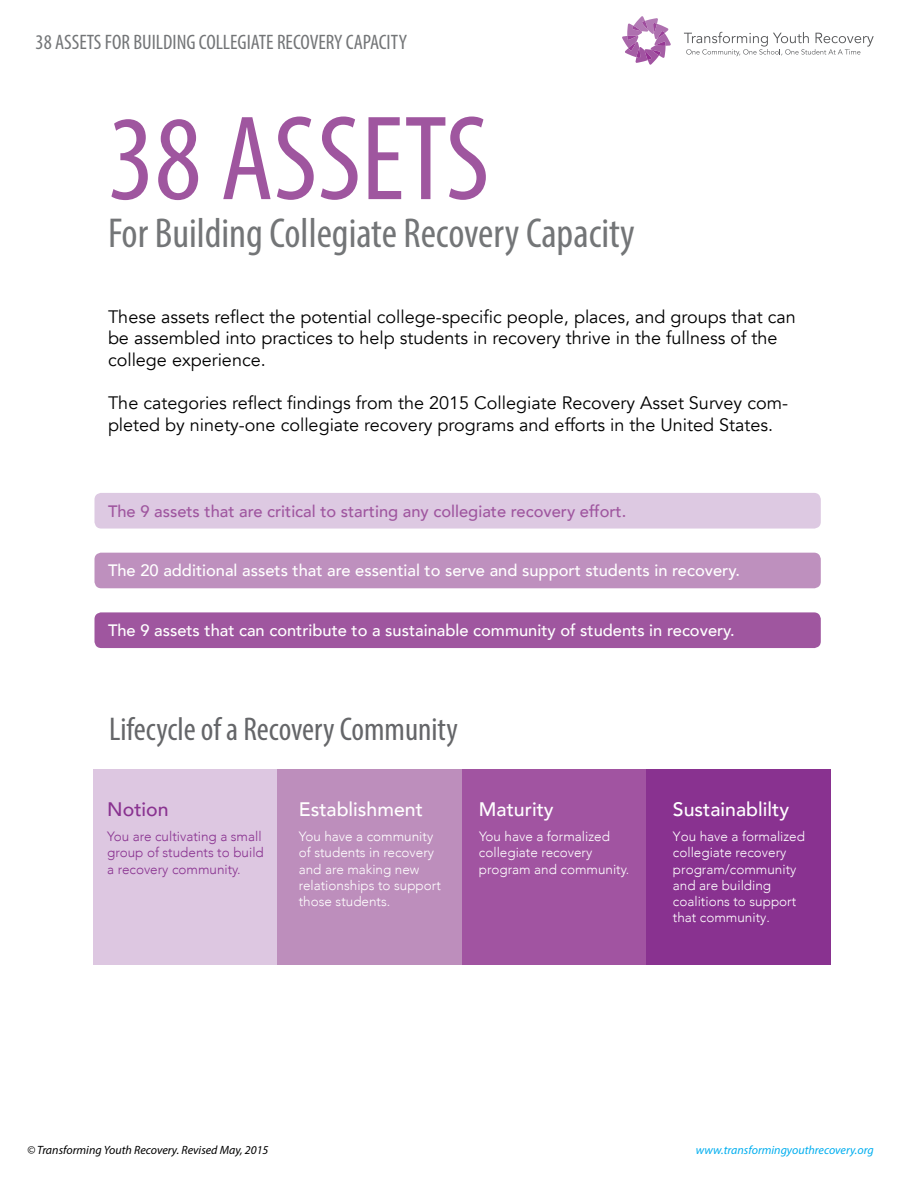
<style>
.page{position:relative;width:918px;height:1188px;background:#fff}
.page>*{position:absolute;margin:0;border:0;box-sizing:border-box;transform-origin:0 0}
.t1{font:condensed 121.5px "Myriad Pro";color:#9f569f}
.t2{font:condensed 42px "Myriad Pro";color:#737577}
.t3{font:condensed 33px "Myriad Pro";color:#656669}
.t4{font:condensed 21px "Myriad Pro";color:#737577}
.t5{font:500 19.5px "Avenir";color:#fff}
.t6{font:500 19.5px "Avenir";color:#893290}
.t7{font:18px/21.6px "Avenir";color:#000}
.t8{font:500 16.5px "Avenir";color:#fff}
.t9{font:500 16.5px "Avenir";color:#9f569f}
.t10{font:300 13.5px/16.2px "Avenir";color:#fff}
.t11{font:300 13.5px/16.2px "Avenir";color:#893290}
.t12{font:italic 12px "Myriad Pro";color:#000}
.t13{font:italic 12px "Myriad Pro";color:#00aeef}
</style>
<div class="page">
<div style="left:94px;top:493px;width:727px;height:36px;background:#ddc9e2;border-radius:7px"></div>
<div style="left:94px;top:553px;width:727px;height:35px;background:#be90be;border-radius:7px"></div>
<div style="left:94px;top:612px;width:727px;height:36px;background:#9f569f;border-radius:7px"></div>
<svg style="left:684px;top:32px;width:190px;height:24px"></svg>
<svg style="left:622px;top:16px;width:49px;height:49px"></svg>
<div style="left:93px;top:770px;width:185px;height:195px;background:#ddc7e1"></div>
<div style="left:278px;top:770px;width:184px;height:195px;background:#bd8ebc"></div>
<div style="left:462px;top:770px;width:184px;height:195px;background:#a154a1"></div>
<div style="left:646px;top:770px;width:185px;height:195px;background:#893290"></div>
<p class="t4" style="left:36px;top:29px;width:373px">38 ASSETS FOR BUILDING COLLEGIATE RECOVERY CAPACITY</p>
<h1 class="t1" style="left:108px;top:86px;width:383px">38 ASSETS</h1>
<h2 class="t2" style="left:108px;top:208px;width:528px">For Building Collegiate Recovery Capacity</h2>
<p class="t7" style="left:108px;top:306px;width:689px">These assets reflect the potential college-specific people, places, and groups that can be assembled into practices to help students in recovery thrive in the fullness of the college experience.</p>
<p class="t7" style="left:108px;top:392px;width:682px">The categories reflect findings from the 2015 Collegiate Recovery Asset Survey com&shy;pleted by ninety-one collegiate recovery programs and efforts in the United States.</p>
<p class="t9" style="left:108px;top:497px;width:520px">The 9 assets that are critical to starting any collegiate recovery effort.</p>
<p class="t8" style="left:108px;top:556px;width:634px">The 20 additional assets that are essential to serve and support students in recovery.</p>
<p class="t8" style="left:108px;top:616px;width:628px">The 9 assets that can contribute to a sustainable community of students in recovery.</p>
<h3 class="t3" style="left:109px;top:709px;width:350px">Lifecycle of a Recovery Community</h3>
<p class="t6" style="left:107px;top:792px;width:63px">Notion</p>
<p class="t11" style="left:107px;top:828px;width:158px">You are cultivating a small group of students to build a recovery community.</p>
<p class="t5" style="left:299px;top:792px;width:126px">Establishment</p>
<p class="t10" style="left:299px;top:828px;width:144px">You have a community of students in recovery and are making new relationships to support those students.</p>
<p class="t5" style="left:479px;top:792px;width:76px">Maturity</p>
<p class="t10" style="left:479px;top:828px;width:152px">You have a formalized collegiate recovery program and community.</p>
<p class="t5" style="left:673px;top:792px;width:118px">Sustainablilty</p>
<p class="t10" style="left:673px;top:828px;width:134px">You have a formalized collegiate recovery program/community and are building coalitions to support that community.</p>
<p class="t12" style="left:27px;top:1142px;width:243px">© Transforming Youth Recovery. Revised May, 2015</p>
<p class="t13" style="left:696px;top:1142px;width:179px">www.transformingyouthrecovery.org</p>
</div>
